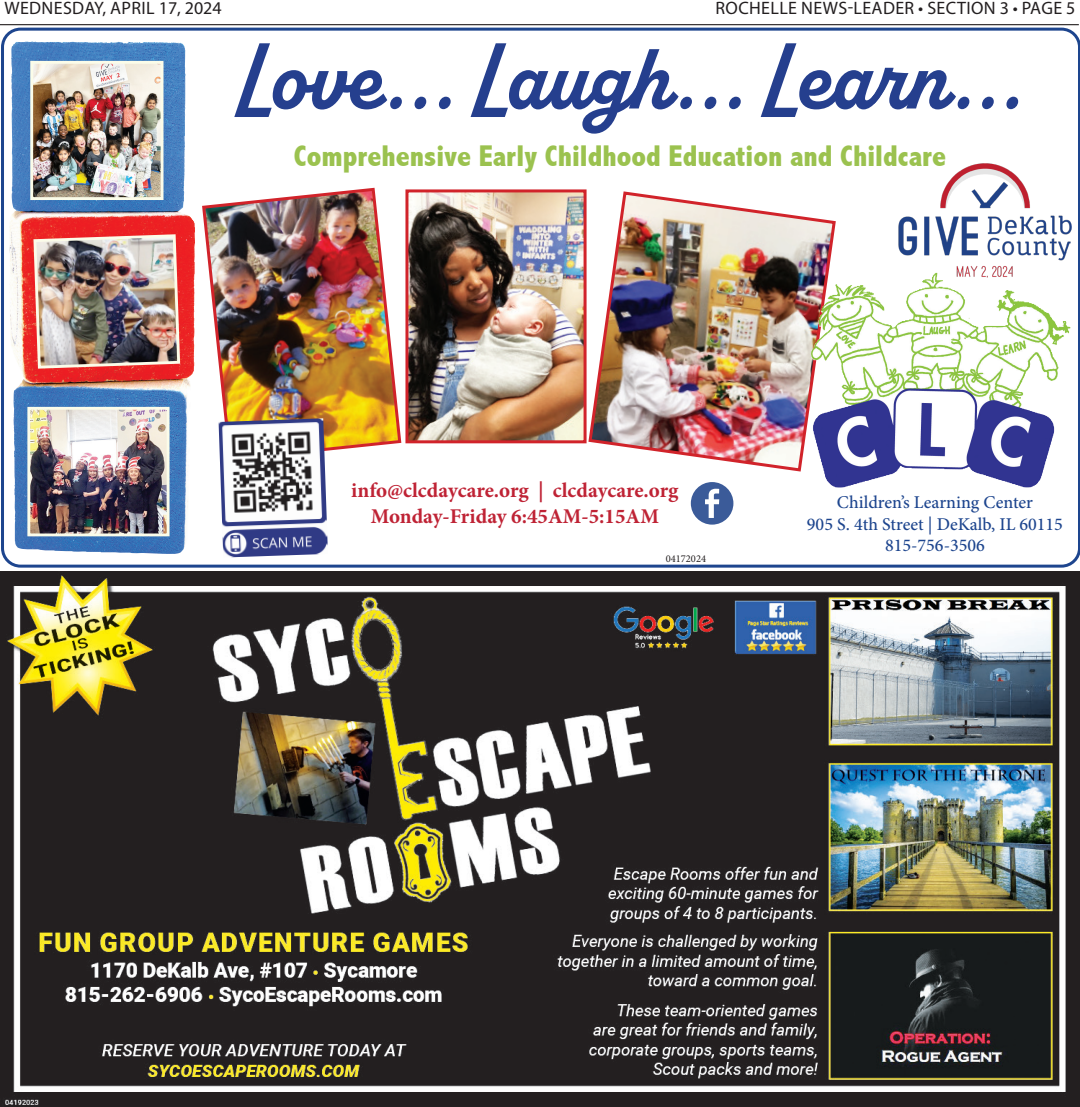
<style>
.page{position:relative;width:1080px;height:1107px;background:#fff}
.page>*{position:absolute;margin:0;border:0;box-sizing:border-box;transform-origin:0 0}
.t1{font:700 94.5px "Alkaline";color:#253f8e}
.t2{font:800 condensed 30px "Abadi";color:#9bc24f}
.t3{font:700 21px/25.2px "Minion Pro";color:#bf2335;text-align:center}
.t4{font:500 18px/21.6px "Minion Pro";color:#1d458e;text-align:center}
.t5{font:18px "Myriad Pro";letter-spacing:.02em;color:#231f20}
.t6{font:10.5px "Minion Pro";color:#231f20}
</style>
<div class="page">
<hr style="left:0;top:24px;width:1078px;height:1px;background:#231f20">
<img style="left:0;top:571px;width:1079px;height:536px">
<svg style="left:1px;top:28px;width:1078px;height:540px"></svg>
<img style="left:8px;top:41px;width:110px;height:308px">
<img style="left:34px;top:65px;width:125px;height:131px">
<div style="left:30px;top:61px;width:133px;height:139px;border:3px solid #fbfce9"></div>
<img style="left:32px;top:233px;width:150px;height:137px">
<img style="left:31px;top:411px;width:134px;height:121px">
<div style="left:27px;top:407px;width:142px;height:129px;border:3px solid #fbfce9"></div>
<img style="left:200px;top:186px;width:203px;height:277px">
<img style="left:586px;top:190px;width:251px;height:283px">
<img style="left:409px;top:193px;width:173px;height:246px">
<div style="left:405px;top:189px;width:181px;height:254px;border:3px solid #d1232a"></div>
<img style="left:811px;top:273px;width:124px;height:88px">
<img style="left:894px;top:142px;width:181px;height:156px">
<img style="left:218px;top:418px;width:110px;height:140px">
<svg style="left:690px;top:482px;width:43px;height:43px"></svg>
<p class="t5" style="left:4px;top:-4px;width:219px">WEDNESDAY, APRIL 17, 2024</p>
<p class="t5" style="left:715px;top:-4px;width:361px">ROCHELLE NEWS-LEADER • SECTION 3 • PAGE 5</p>
<p class="t1" style="left:238px;top:19px;width:785px">Love... Laugh... Learn...</p>
<p class="t2" style="left:294px;top:139px;width:654px">Comprehensive Early Childhood Education and Childcare</p>
<p class="t3" style="left:351px;top:478px;width:329px">info@clcdaycare.org | clcdaycare.org<br>Monday-Friday 6:45AM-5:15AM</p>
<p class="t6" style="left:665px;top:552px;width:42px">04172024</p>
<p class="t4" style="left:807px;top:492px;width:257px">Children’s Learning Center<br>905 S. 4th Street | DeKalb, IL 60115<br>815-756-3506</p>
</div>
